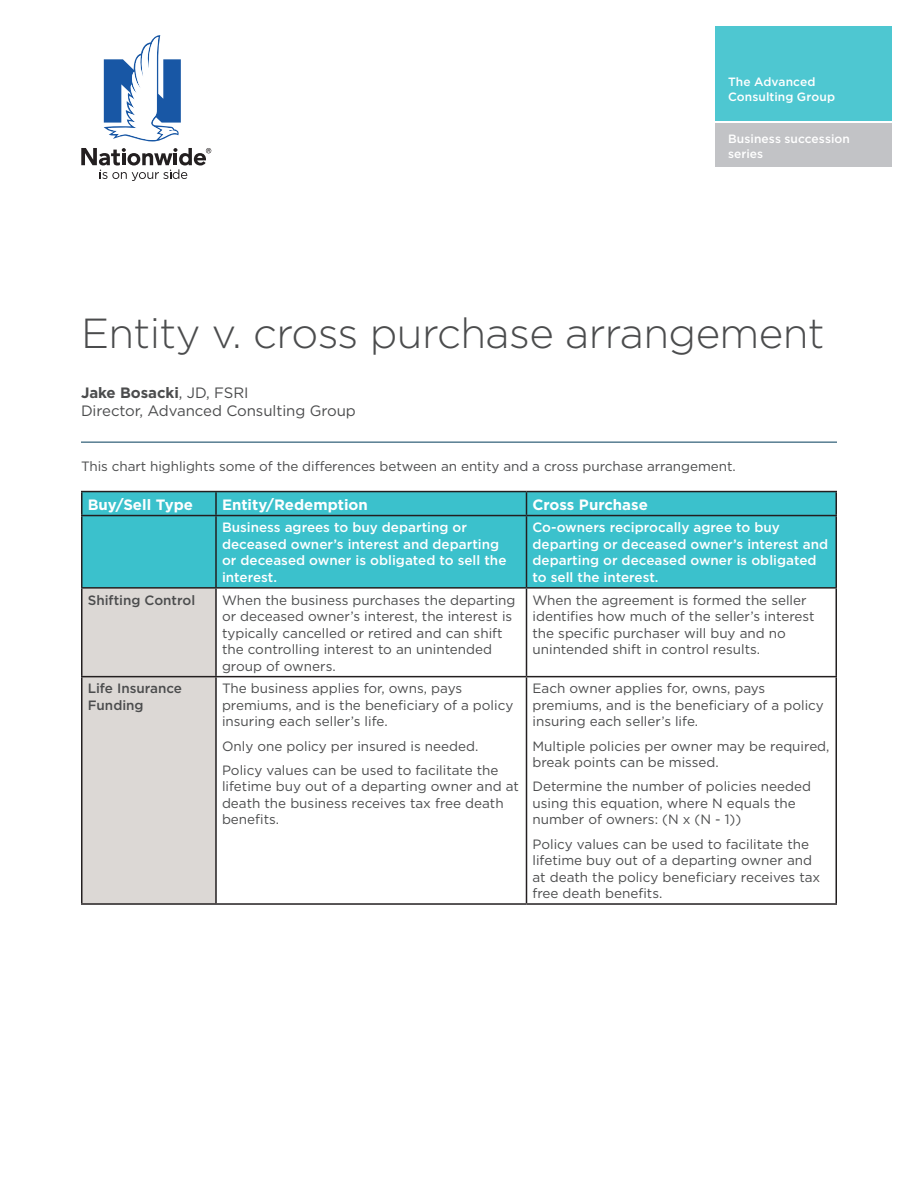
<style>
.page{position:relative;width:918px;height:1188px;background:#fff}
.page>*{position:absolute;margin:0;border:0;box-sizing:border-box;transform-origin:0 0}
.t1{font:300 42px "Gotham";letter-spacing:-.015em;color:#4b4c4d}
.t2{font:700 15px "Gotham";color:#fff}
.copy{font:15px "Gotham";letter-spacing:-.005em;color:#4b4c4d}
.copy-2{font:700 15px "Gotham";letter-spacing:-.005em;color:#4b4c4d}
.copy-3{font:13.5px/16.5px "Gotham";color:#4b4c4d}
.t3{font:500 13.5px/16.5px "Gotham";color:#fff}
.t4{font:500 13.5px/16.5px "Gotham";color:#4b4c4d}
.t5{font:500 12px/15px "Gotham";letter-spacing:.005em;color:#fff}
.s1{font-weight:400}
</style>
<div class="page">
<hr style="left:81px;top:442px;width:756px;height:1px;background:#023b5a">
<svg style="left:104px;top:35px;width:77px;height:106px"></svg>
<svg style="left:81px;top:148px;width:130px;height:33px"></svg>
<div style="left:715px;top:124px;width:176px;height:43px;background:#bcbdc0"></div>
<div style="left:715px;top:26px;width:176px;height:95px;background:#4ec7d1"></div>
<div style="left:82px;top:492px;width:754px;height:95px;background:#3bc1cc"></div>
<div style="left:82px;top:589px;width:133px;height:314px;background:#dcd8d5"></div>
<hr style="left:81px;top:491px;width:135px;height:1px;background:#231f20">
<svg style="left:81px;top:492px;width:1px;height:23px"></svg>
<hr style="left:216px;top:491px;width:310px;height:1px;background:#231f20">
<hr style="left:215px;top:492px;width:2px;height:23px;background:#231f20">
<hr style="left:526px;top:491px;width:311px;height:1px;background:#231f20">
<svg style="left:526px;top:492px;width:1px;height:23px"></svg>
<svg style="left:836px;top:492px;width:1px;height:23px"></svg>
<hr style="left:81px;top:515px;width:135px;height:1px;background:#231f20">
<hr style="left:81px;top:516px;width:1px;height:71px;background:#231f20">
<hr style="left:216px;top:515px;width:310px;height:1px;background:#231f20">
<hr style="left:215px;top:516px;width:2px;height:71px;background:#231f20">
<hr style="left:526px;top:515px;width:311px;height:1px;background:#231f20">
<hr style="left:526px;top:516px;width:1px;height:71px;background:#231f20">
<hr style="left:836px;top:516px;width:1px;height:71px;background:#231f20">
<hr style="left:81px;top:587px;width:135px;height:2px;background:#231f20">
<hr style="left:81px;top:589px;width:1px;height:87px;background:#231f20">
<hr style="left:216px;top:587px;width:310px;height:2px;background:#231f20">
<hr style="left:215px;top:589px;width:2px;height:87px;background:#231f20">
<hr style="left:526px;top:587px;width:311px;height:2px;background:#231f20">
<hr style="left:526px;top:589px;width:1px;height:87px;background:#231f20">
<hr style="left:836px;top:589px;width:1px;height:87px;background:#231f20">
<hr style="left:81px;top:676px;width:135px;height:1px;background:#231f20">
<hr style="left:81px;top:677px;width:1px;height:226px;background:#231f20">
<hr style="left:216px;top:676px;width:310px;height:1px;background:#231f20">
<hr style="left:215px;top:677px;width:2px;height:226px;background:#231f20">
<hr style="left:526px;top:676px;width:311px;height:1px;background:#231f20">
<hr style="left:526px;top:677px;width:1px;height:226px;background:#231f20">
<hr style="left:836px;top:677px;width:1px;height:226px;background:#231f20">
<hr style="left:81px;top:903px;width:135px;height:2px;background:#231f20">
<hr style="left:216px;top:903px;width:310px;height:2px;background:#231f20">
<hr style="left:526px;top:903px;width:311px;height:2px;background:#231f20">
<p class="t5" style="left:728px;top:74px;width:109px">The Advanced<br>Consulting Group</p>
<p class="t5" style="left:728px;top:131px;width:124px">Business succession series</p>
<p class="t1" style="left:81px;top:307px;width:745px">Entity v. cross purchase arrangement</p>
<p class="copy-2" style="left:81px;top:382px;width:169px">Jake Bosacki<span class="s1">, JD, FSRI</span></p>
<p class="copy" style="left:81px;top:401px;width:276px">Director, Advanced Consulting Group</p>
<p class="copy-3" style="left:81px;top:458px;width:656px">This chart highlights some of the differences between an entity and a cross purchase arrangement.</p>
<p class="t2" style="left:88px;top:494px;width:107px">Buy/Sell Type</p>
<p class="t2" style="left:222px;top:494px;width:147px">Entity/Redemption</p>
<p class="t2" style="left:532px;top:494px;width:117px">Cross Purchase</p>
<p class="t3" style="left:222px;top:519px;width:286px">Business agrees to buy departing or deceased owner’s interest and departing or deceased owner is obligated to sell the interest.</p>
<p class="t3" style="left:532px;top:519px;width:297px">Co-owners reciprocally agree to buy departing or deceased owner’s interest and departing or deceased owner is obligated to sell the interest.</p>
<p class="t4" style="left:88px;top:591px;width:109px">Shifting Control</p>
<p class="copy-3" style="left:222px;top:591px;width:295px">When the business purchases the departing or deceased owner’s interest, the interest is typically cancelled or retired and can shift the controlling interest to an unintended group of owners.</p>
<p class="copy-3" style="left:532px;top:591px;width:284px">When the agreement is formed the seller identifies how much of the seller’s interest the specific purchaser will buy and no unintended shift in control results.</p>
<p class="t4" style="left:88px;top:680px;width:96px">Life Insurance<br>Funding</p>
<p class="copy-3" style="left:222px;top:680px;width:293px">The business applies for, owns, pays premiums, and is the beneficiary of a policy insuring each seller’s life.</p>
<p class="copy-3" style="left:222px;top:737px;width:258px">Only one policy per insured is needed.</p>
<p class="copy-3" style="left:222px;top:762px;width:298px">Policy values can be used to facilitate the lifetime buy out of a departing owner and at death the business receives tax free death benefits.</p>
<p class="copy-3" style="left:532px;top:680px;width:293px">Each owner applies for, owns, pays premiums, and is the beneficiary of a policy insuring each seller’s life.</p>
<p class="copy-3" style="left:532px;top:737px;width:299px">Multiple policies per owner may be required, break points can be missed.</p>
<p class="copy-3" style="left:532px;top:778px;width:280px">Determine the number of policies needed using this equation, where N equals the number of owners: (N x (N - 1))</p>
<p class="copy-3" style="left:532px;top:835px;width:289px">Policy values can be used to facilitate the lifetime buy out of a departing owner and at death the policy beneficiary receives tax free death benefits.</p>
</div>
